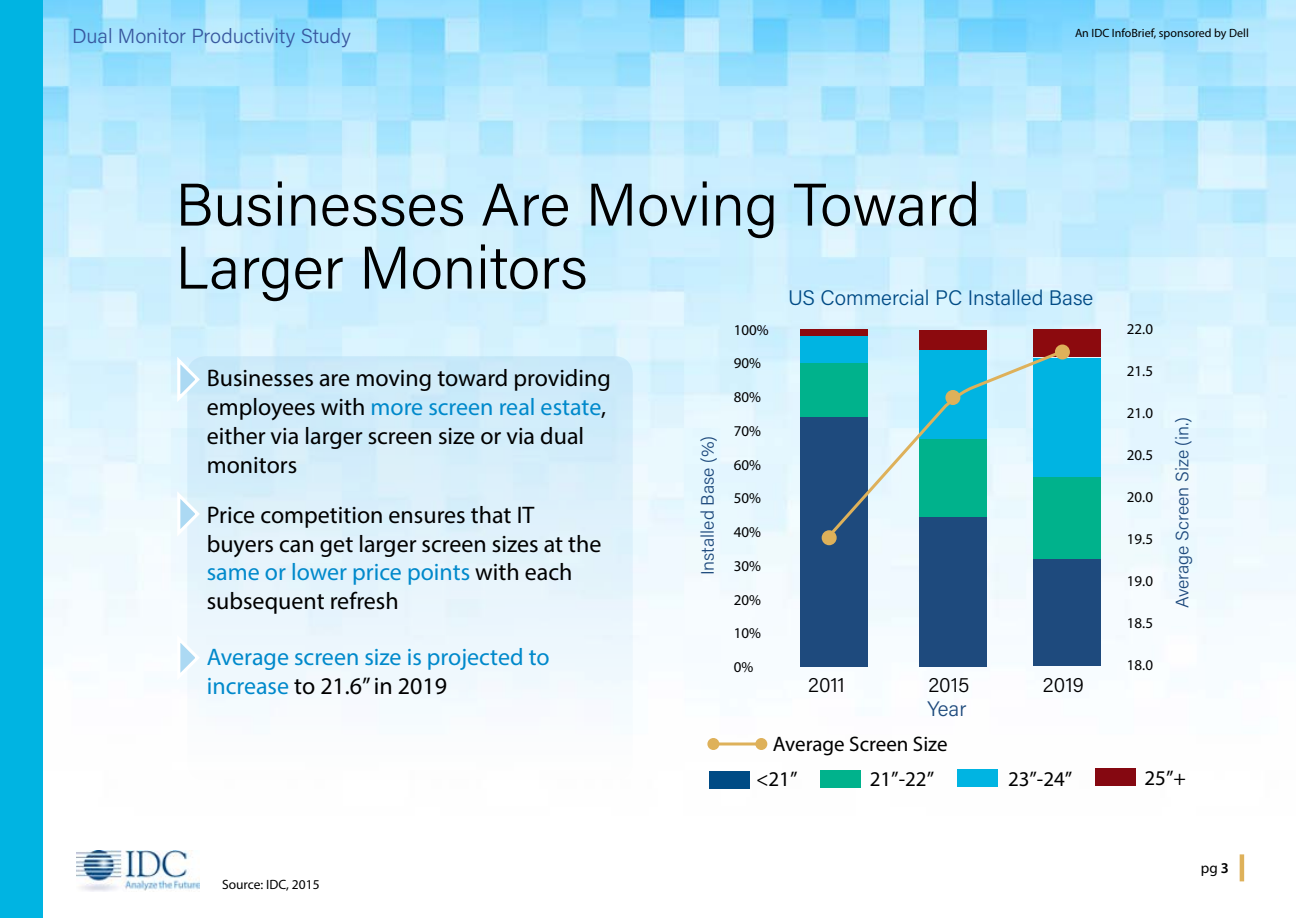
<style>
.page{position:relative;width:1296px;height:918px;background:#fff}
.page>*{position:absolute;margin:0;border:0;box-sizing:border-box;transform-origin:0 0}
.t1{font:300 60px/63px "Acumin Pro";color:#000}
.t2{font:24px/28.8px "Myriad Pro";color:#000}
.t3{font:24px/28.8px "Myriad Pro";color:#0089cb}
.t4{font:21px "Myriad Pro";color:#000}
.t5{font:300 21px "Acumin Pro";color:#004b85}
.t6{font:300 21px "Acumin Pro";color:#000}
.t7{font:300 21px "Acumin Pro";color:#1e4a7d}
.t8{font:300 20.4px "Acumin Pro";color:#38589f}
.t9{font:300 18px "Acumin Pro";color:#1e4a7d}
.t10{font:15px "Myriad Pro";color:#000}
.t11{font:13.5px "Myriad Pro";color:#000}
.t12{font:12px "Myriad Pro";color:#000}
.s1{color:#0089cb}
.s2{color:#000}
.s3{font-weight:600}
</style>
<div class="page">
<img style="left:44px;top:0;width:1252px;height:892px">
<img style="left:76px;top:850px;width:124px;height:41px">
<hr style="left:1240px;top:854px;width:4px;height:27px;background:#deb15a">
<div style="left:0;top:0;width:44px;height:918px;background:#00b4e2"></div>
<div style="left:710px;top:771px;width:40px;height:18px;background:#004b85"></div>
<div style="left:187px;top:356px;width:446px;height:426px;background:linear-gradient(to bottom,#c8e9f9,#fffefe);border-radius:18px"></div>
<svg style="left:176px;top:353px;width:26px;height:53px"></svg>
<svg style="left:176px;top:487px;width:26px;height:53px"></svg>
<svg style="left:176px;top:631px;width:26px;height:53px"></svg>
<div style="left:801px;top:417px;width:67px;height:249px;background:#1e4a7d"></div>
<div style="left:801px;top:363px;width:67px;height:54px;background:#00b28c"></div>
<div style="left:801px;top:336px;width:67px;height:27px;background:#00b4e2"></div>
<div style="left:801px;top:330px;width:67px;height:6px;background:#8c0a0e"></div>
<div style="left:920px;top:517px;width:67px;height:149px;background:#1e4a7d"></div>
<div style="left:920px;top:330px;width:67px;height:20px;background:#8c0a0e"></div>
<div style="left:1033px;top:558px;width:67px;height:108px;background:#1e4a7d"></div>
<div style="left:1033px;top:476px;width:67px;height:83px;background:#00b28c"></div>
<div style="left:1033px;top:358px;width:67px;height:119px;background:#00b4e2"></div>
<div style="left:1033px;top:330px;width:67px;height:27px;background:#8c0a0e"></div>
<div style="left:822px;top:531px;width:14px;height:13px;background:#deb15a;border-radius:50%"></div>
<div style="left:822px;top:530px;width:15px;height:15px;border:2px solid #deb15a;border-radius:50%"></div>
<div style="left:1055px;top:345px;width:15px;height:15px;border:2px solid #deb15a;border-radius:50%"></div>
<svg style="left:828px;top:347px;width:239px;height:190px"></svg>
<div style="left:958px;top:770px;width:40px;height:18px;background:#00b4e2"></div>
<div style="left:821px;top:770px;width:40px;height:18px;background:#00b28c"></div>
<div style="left:1096px;top:768px;width:40px;height:18px;background:#850811"></div>
<svg style="left:719px;top:742px;width:36px;height:4px"></svg>
<div style="left:707px;top:738px;width:12px;height:12px;background:#deb15a;border-radius:50%"></div>
<div style="left:755px;top:738px;width:12px;height:12px;background:#deb15a;border-radius:50%"></div>
<p class="t8" style="left:72px;top:22px;width:280px">Dual Monitor Productivity Study</p>
<p class="t12" style="left:1075px;top:26px;width:175px">An IDC InfoBrief, sponsored by Dell</p>
<h1 class="t1" style="left:176px;top:171px;width:807px">Businesses Are Moving Toward<br>Larger Monitors</h1>
<p class="t5" style="left:788px;top:283px;width:307px">US Commercial PC Installed Base</p>
<p class="t2" style="left:207px;top:363px;width:406px">Businesses are moving toward providing employees with <span class="s1">more screen real estate</span>, either via larger screen size or via dual monitors</p>
<p class="t2" style="left:207px;top:500px;width:396px">Price competition ensures that IT buyers can get larger screen sizes at the <span class="s1">same or lower price points</span> with each subsequent refresh</p>
<p class="t3" style="left:207px;top:642px;width:344px">Average screen size is projected to increase <span class="s2">to 21.6” in 2019</span></p>
<p class="t9" style="left:695px;top:575px;width:141px;rotate:-90deg">Installed Base (%)</p>
<p class="t10" style="left:734px;top:320px;width:36px">100%</p>
<p class="t10" style="left:734px;top:354px;width:29px">90%</p>
<p class="t10" style="left:734px;top:388px;width:29px">80%</p>
<p class="t10" style="left:734px;top:421px;width:29px">70%</p>
<p class="t10" style="left:734px;top:455px;width:29px">60%</p>
<p class="t10" style="left:734px;top:489px;width:29px">50%</p>
<p class="t10" style="left:734px;top:523px;width:29px">40%</p>
<p class="t10" style="left:734px;top:556px;width:29px">30%</p>
<p class="t10" style="left:734px;top:590px;width:29px">20%</p>
<p class="t10" style="left:734px;top:624px;width:29px">10%</p>
<p class="t10" style="left:734px;top:658px;width:21px">0%</p>
<p class="t6" style="left:808px;top:671px;width:38px">2011</p>
<p class="t6" style="left:1043px;top:671px;width:43px">2019</p>
<p class="t6" style="left:928px;top:671px;width:43px">2015</p>
<p class="t7" style="left:927px;top:694px;width:41px">Year</p>
<p class="t4" style="left:773px;top:731px;width:176px">Average Screen Size</p>
<p class="t10" style="left:1127px;top:319px;width:28px">22.0</p>
<p class="t10" style="left:1127px;top:361px;width:28px">21.5</p>
<p class="t10" style="left:1127px;top:403px;width:28px">21.0</p>
<p class="t10" style="left:1127px;top:445px;width:28px">20.5</p>
<p class="t10" style="left:1127px;top:487px;width:28px">20.0</p>
<p class="t10" style="left:1127px;top:529px;width:28px">19.5</p>
<p class="t10" style="left:1127px;top:571px;width:28px">19.0</p>
<p class="t10" style="left:1127px;top:613px;width:28px">18.5</p>
<p class="t10" style="left:1127px;top:655px;width:28px">18.0</p>
<p class="t9" style="left:1170px;top:608px;width:193px;rotate:-90deg">Average Screen Size (in.)</p>
<p class="t11" style="left:222px;top:876px;width:99px">Source: IDC, 2015</p>
<p class="t4" style="left:756px;top:766px;width:43px">&lt;21”</p>
<p class="t4" style="left:870px;top:766px;width:66px">21”-22”</p>
<p class="t4" style="left:1008px;top:766px;width:66px">23”-24”</p>
<p class="t4" style="left:1144px;top:765px;width:43px">25”+</p>
<p class="t10" style="left:1201px;top:859px;width:30px">pg<span class="s3">3</span></p>
</div>
